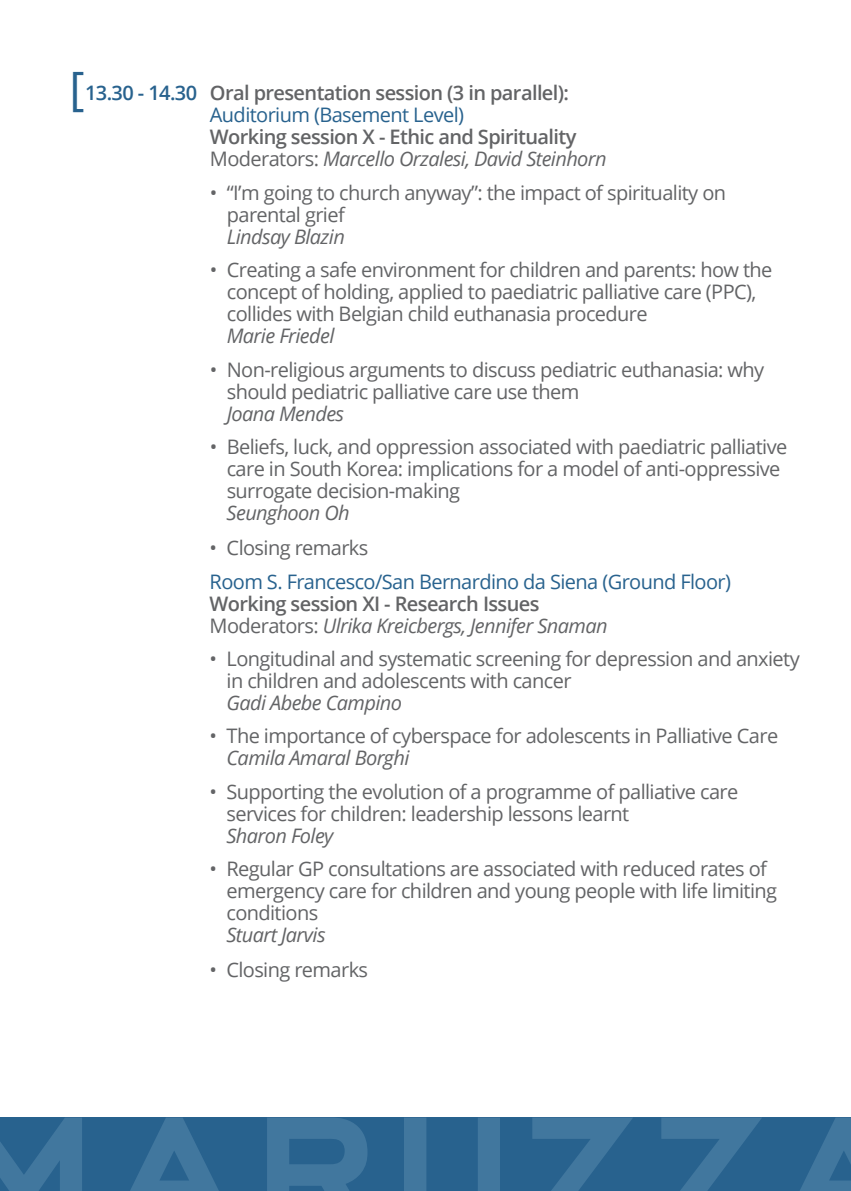
<style>
.page{position:relative;width:851px;height:1191px;background:#fff}
.page>*{position:absolute;margin:0;border:0;box-sizing:border-box;transform-origin:0 0}
.t1{font:46px "Open Sans";color:#28628e}
.t2{font:20px/22px "Open Sans";letter-spacing:-.03em;color:#636466}
.t3{font:600 20px/22px "Open Sans";letter-spacing:-.03em;color:#636466}
.t4{font:italic 20px "Open Sans";letter-spacing:-.03em;color:#636466}
.t5{font:20px "Open Sans";letter-spacing:-.03em;color:#28628e}
.s1{color:#28628e}
.s2{font-weight:400;color:#28628e}
.s3{font-weight:400}
.s4{font-weight:400;font-style:italic}
</style>
<div class="page">
<div style="left:0;top:1117px;width:850px;height:74px;background:#28628e"></div>
<svg style="left:0;top:1117px;width:82px;height:74px"></svg>
<svg style="left:130px;top:1117px;width:89px;height:74px"></svg>
<svg style="left:267px;top:1117px;width:101px;height:74px"></svg>
<svg style="left:404px;top:1117px;width:96px;height:74px"></svg>
<svg style="left:532px;top:1117px;width:101px;height:74px"></svg>
<svg style="left:661px;top:1117px;width:101px;height:74px"></svg>
<svg style="left:800px;top:1117px;width:50px;height:74px"></svg>
<h1 class="t1" style="left:69px;top:56px;width:17px">[</h1>
<p class="t3" style="left:210px;top:82px;width:360px;text-indent:-125px"><span class="s1">13.30 - 14.30</span> Oral presentation session (3 in parallel):<br><span class="s2">Auditorium (Basement Level)</span></p>
<p class="t3" style="left:210px;top:126px;width:398px">Working session X - Ethic and Spirituality<br><span class="s3">Moderators:</span> <span class="s4">Marcello Orzalesi, David Steinhorn</span></p>
<p class="t2" style="left:227px;top:181px;width:500px;text-indent:-17px">• “I’m going to church anyway”: the impact of spirituality on parental grief</p>
<p class="t4" style="left:227px;top:223px;width:119px">Lindsay Blazin</p>
<p class="t2" style="left:227px;top:258px;width:547px;text-indent:-17px">• Creating a safe environment for children and parents: how the concept of holding, applied to paediatric palliative care (PPC), collides with Belgian child euthanasia procedure</p>
<p class="t4" style="left:227px;top:322px;width:109px">Marie Friedel</p>
<p class="t2" style="left:227px;top:358px;width:539px;text-indent:-17px">• Non-religious arguments to discuss pediatric euthanasia: why should pediatric palliative care use them</p>
<p class="t4" style="left:227px;top:399px;width:119px">Joana Mendes</p>
<p class="t2" style="left:227px;top:435px;width:562px;text-indent:-17px">• Beliefs, luck, and oppression associated with paediatric palliative care in South Korea: implications for a model of anti-oppressive surrogate decision-making</p>
<p class="t4" style="left:226px;top:499px;width:125px">Seunghoon Oh</p>
<p class="t2" style="left:209px;top:536px;width:160px">• Closing remarks</p>
<p class="t5" style="left:209px;top:567px;width:523px">Room S. Francesco/San Bernardino da Siena (Ground Floor)</p>
<p class="t3" style="left:209px;top:592px;width:399px">Working session XI - Research Issues<br><span class="s3">Moderators:</span> <span class="s4">Ulrika Kreicbergs, Jennifer Snaman</span></p>
<p class="t2" style="left:226px;top:647px;width:574px;text-indent:-17px">• Longitudinal and systematic screening for depression and anxiety in children and adolescents with cancer</p>
<p class="t4" style="left:226px;top:689px;width:177px">Gadi Abebe Campino</p>
<p class="t2" style="left:209px;top:724px;width:570px">• The importance of cyberspace for adolescents in Palliative Care</p>
<p class="t4" style="left:226px;top:744px;width:184px">Camila Amaral Borghi</p>
<p class="t2" style="left:226px;top:780px;width:513px;text-indent:-17px">• Supporting the evolution of a programme of palliative care services for children: leadership lessons learnt</p>
<p class="t4" style="left:226px;top:821px;width:109px">Sharon Foley</p>
<p class="t2" style="left:226px;top:857px;width:552px;text-indent:-17px">• Regular GP consultations are associated with reduced rates of emergency care for children and young people with life limiting conditions</p>
<p class="t4" style="left:226px;top:921px;width:101px">Stuart Jarvis</p>
<p class="t2" style="left:209px;top:958px;width:160px">• Closing remarks</p>
</div>
